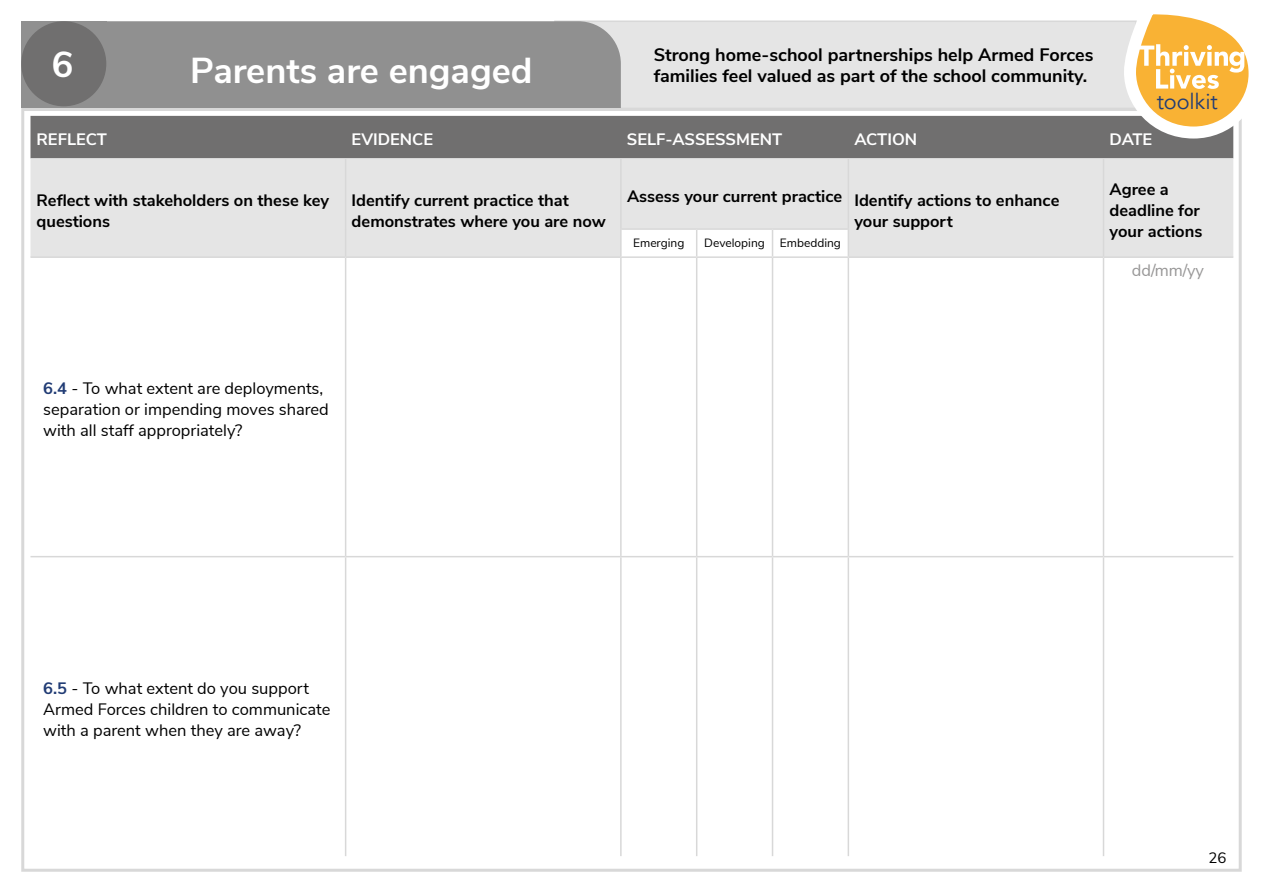
<style>
.page{position:relative;width:1263px;height:893px;background:#fff}
.page>*{position:absolute;margin:0;border:0;box-sizing:border-box;transform-origin:0 0}
.t1{font:700 36px "Nunito Sans";color:#fff}
.t2{font:21.75px "Avenir";color:#213c75}
.t3{font:700 18px/21.6px "Nunito Sans";color:#000}
.t4{font:700 16.5px/21px "Nunito Sans";color:#000}
.t5{font:16.5px/21px "Nunito Sans";color:#000}
.t6{font:700 16.5px "Nunito Sans";color:#fff}
.t7{font:16.5px "Nunito Sans";color:#989797}
.t8{font:15px "Nunito Sans";color:#000}
.t9{font:12px "Nunito Sans";color:#000}
.s1{font-weight:700;color:#213c75}
</style>
<div class="page">
<div style="left:554px;top:21px;width:583px;height:88px;background:#e5e5e5;border:2px solid #d8d8d8"></div>
<div style="left:31px;top:116px;width:1202px;height:42px;background:#706f6f"></div>
<div style="left:31px;top:158px;width:1202px;height:98px;background:#e5e5e5"></div>
<hr style="left:345px;top:158px;width:1px;height:71px;background:#d8d8d8">
<svg style="left:345px;top:229px;width:1px;height:27px"></svg>
<hr style="left:620px;top:158px;width:2px;height:70px;background:#d8d8d8">
<hr style="left:848px;top:158px;width:1px;height:70px;background:#d8d8d8">
<hr style="left:1103px;top:158px;width:1px;height:71px;background:#d8d8d8">
<svg style="left:1103px;top:229px;width:1px;height:27px"></svg>
<hr style="left:620px;top:230px;width:2px;height:26px;background:#d8d8d8">
<svg style="left:696px;top:230px;width:1px;height:26px"></svg>
<svg style="left:772px;top:230px;width:1px;height:26px"></svg>
<svg style="left:848px;top:230px;width:1px;height:26px"></svg>
<hr style="left:31px;top:256px;width:315px;height:2px;background:#d8d8d8">
<hr style="left:346px;top:256px;width:275px;height:2px;background:#d8d8d8">
<hr style="left:345px;top:258px;width:1px;height:298px;background:#d8d8d8">
<hr style="left:621px;top:256px;width:76px;height:2px;background:#d8d8d8">
<hr style="left:620px;top:258px;width:2px;height:298px;background:#d8d8d8">
<hr style="left:697px;top:256px;width:75px;height:2px;background:#d8d8d8">
<hr style="left:696px;top:258px;width:1px;height:298px;background:#d8d8d8">
<hr style="left:772px;top:256px;width:76px;height:2px;background:#d8d8d8">
<hr style="left:772px;top:258px;width:1px;height:298px;background:#d8d8d8">
<hr style="left:848px;top:256px;width:255px;height:2px;background:#d8d8d8">
<hr style="left:848px;top:258px;width:1px;height:298px;background:#d8d8d8">
<hr style="left:1103px;top:256px;width:130px;height:2px;background:#d8d8d8">
<hr style="left:1103px;top:258px;width:1px;height:298px;background:#d8d8d8">
<hr style="left:31px;top:556px;width:315px;height:1px;background:#d8d8d8">
<hr style="left:346px;top:556px;width:275px;height:1px;background:#d8d8d8">
<hr style="left:345px;top:557px;width:1px;height:299px;background:#d8d8d8">
<hr style="left:621px;top:556px;width:76px;height:1px;background:#d8d8d8">
<hr style="left:620px;top:557px;width:2px;height:299px;background:#d8d8d8">
<hr style="left:697px;top:556px;width:75px;height:1px;background:#d8d8d8">
<hr style="left:696px;top:557px;width:1px;height:299px;background:#d8d8d8">
<hr style="left:772px;top:556px;width:76px;height:1px;background:#d8d8d8">
<hr style="left:772px;top:557px;width:1px;height:299px;background:#d8d8d8">
<hr style="left:848px;top:556px;width:255px;height:1px;background:#d8d8d8">
<hr style="left:848px;top:557px;width:1px;height:299px;background:#d8d8d8">
<hr style="left:1103px;top:556px;width:130px;height:1px;background:#d8d8d8">
<hr style="left:1103px;top:557px;width:1px;height:299px;background:#d8d8d8">
<hr style="left:620px;top:228px;width:77px;height:2px;background:#d8d8d8">
<hr style="left:697px;top:228px;width:75px;height:2px;background:#d8d8d8">
<hr style="left:772px;top:228px;width:77px;height:2px;background:#d8d8d8">
<svg style="left:1118px;top:14px;width:131px;height:131px"></svg>
<div style="left:106px;top:21px;width:515px;height:87px;background:#909090"></div>
<div style="left:21px;top:21px;width:85px;height:87px;background:#909090"></div>
<div style="left:21px;top:21px;width:85px;height:85px;background:#706f6f;border-radius:50%"></div>
<h1 class="t1" style="left:52px;top:39px;width:23px">6</h1>
<h1 class="t1" style="left:190px;top:44px;width:344px">Parents are engaged</h1>
<p class="t3" style="left:654px;top:43px;width:441px">Strong home-school partnerships help Armed Forces families feel valued as part of the school community.</p>
<h2 class="t2" style="left:1157px;top:88px;width:63px">toolkit</h2>
<p class="t6" style="left:37px;top:128px;width:72px">REFLECT</p>
<p class="t6" style="left:352px;top:128px;width:83px">EVIDENCE</p>
<p class="t6" style="left:627px;top:128px;width:157px">SELF-ASSESSMENT</p>
<p class="t6" style="left:854px;top:128px;width:64px">ACTION</p>
<p class="t6" style="left:1109px;top:128px;width:44px">DATE</p>
<p class="t4" style="left:37px;top:188px;width:294px">Reflect with stakeholders on these key questions</p>
<p class="t4" style="left:352px;top:188px;width:256px">Identify current practice that demonstrates where you are now</p>
<p class="t4" style="left:854px;top:183px;width:207px;line-height:24.6px;text-indent:-227px">Assess your current practice Identify actions to enhance your support</p>
<p class="t4" style="left:1109px;top:178px;width:94px">Agree a deadline for your actions</p>
<p class="t9" style="left:633px;top:234px;width:53px">Emerging</p>
<p class="t9" style="left:704px;top:234px;width:138px">Developing Embedding</p>
<p class="t5" style="left:43px;top:377px;width:287px"><span class="s1">6.4</span> - To what extent are deployments, separation or impending moves shared with all staff appropriately?</p>
<p class="t5" style="left:43px;top:676px;width:289px"><span class="s1">6.5</span> - To what extent do you support<br>Armed Forces children to communicate with a parent when they are away?</p>
<p class="t7" style="left:1132px;top:258px;width:74px">dd/mm/yy</p>
<p class="t8" style="left:1208px;top:847px;width:19px">26</p>
</div>
